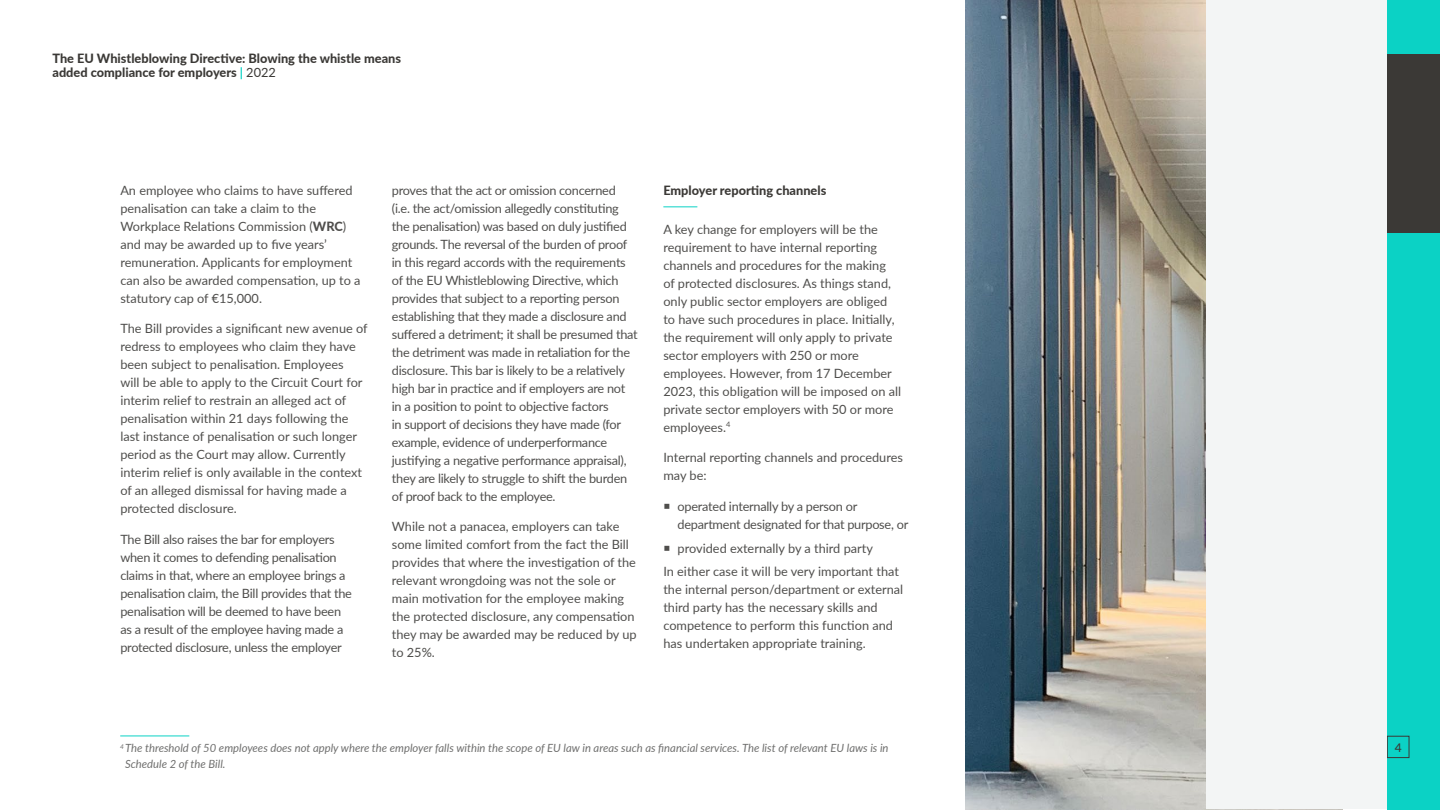
<style>
.page{position:relative;width:1440px;height:810px;background:#fff}
.page>*{position:absolute;margin:0;border:0;box-sizing:border-box;transform-origin:0 0}
.t1{font:12.75px/18px "Lato";letter-spacing:-.005em;color:#4f4e4c}
.t2{font:800 12.75px/14.2px "Lato";color:#3b3936}
.t3{font:500 12px "Lato";color:#3b3936}
.t4{font:italic 11.25px/15.8px "Lato";color:#6f6f6e}
.s1{font-weight:700;color:#0bd2c5}
.s2{font-weight:400}
.s3{font-weight:800}
</style>
<div class="page">
<div style="left:1388px;top:0;width:52px;height:810px;background:#0bd2c5"></div>
<img style="left:965px;top:0;width:377px;height:810px">
<svg style="left:663px;top:207px;width:35px;height:1px"></svg>
<hr style="left:120px;top:736px;width:69px;height:1px;background:#0bd2c5">
<div style="left:1388px;top:54px;width:52px;height:178px;background:#3b3936"></div>
<div style="left:1387px;top:736px;width:22px;height:22px;border:1px solid #3b3936"></div>
<div style="left:1206px;top:0;width:181px;height:809px;background:#f3f5f5"></div>
<p class="t2" style="left:52px;top:50px;width:350px">The EU Whistleblowing Directive: Blowing the whistle means added compliance for employers <span class="s1">|</span> <span class="s2">2022</span></p>
<p class="t1" style="left:120px;top:180px;width:242px">An employee who claims to have suffered penalisation can take a claim to the Workplace Relations Commission (<span class="s3">WRC</span>) and may be awarded up to five years’ remuneration. Applicants for employment can also be awarded compensation, up to a statutory cap of €15,000.</p>
<p class="t1" style="left:120px;top:319px;width:249px">The Bill provides a significant new avenue of redress to employees who claim they have been subject to penalisation. Employees<br>will be able to apply to the Circuit Court for interim relief to restrain an alleged act of penalisation within 21 days following the last instance of penalisation or such longer period as the Court may allow. Currently interim relief is only available in the context of an alleged dismissal for having made a protected disclosure.</p>
<p class="t1" style="left:120px;top:530px;width:233px">The Bill also raises the bar for employers when it comes to defending penalisation claims in that, where an employee brings a penalisation claim, the Bill provides that the penalisation will be deemed to have been as a result of the employee having made a protected disclosure, unless the employer</p>
<p class="t1" style="left:392px;top:180px;width:248px">proves that the act or omission concerned<br>(i.e. the act/omission allegedly constituting the penalisation) was based on duly justified grounds. The reversal of the burden of proof in this regard accords with the requirements of the EU Whistleblowing Directive, which provides that subject to a reporting person establishing that they made a disclosure and suffered a detriment; it shall be presumed that the detriment was made in retaliation for the disclosure. This bar is likely to be a relatively high bar in practice and if employers are not in a position to point to objective factors<br>in support of decisions they have made (for example, evidence of underperformance justifying a negative performance appraisal), they are likely to struggle to shift the burden of proof back to the employee.</p>
<p class="t1" style="left:392px;top:517px;width:246px">While not a panacea, employers can take some limited comfort from the fact the Bill provides that where the investigation of the relevant wrongdoing was not the sole or main motivation for the employee making the protected disclosure, any compensation they may be awarded may be reduced by up to 25%.</p>
<p class="t2" style="left:663px;top:182px;width:164px">Employer reporting channels</p>
<p class="t1" style="left:663px;top:219px;width:239px">A key change for employers will be the requirement to have internal reporting channels and procedures for the making<br>of protected disclosures. As things stand, only public sector employers are obliged to have such procedures in place. Initially, the requirement will only apply to private sector employers with 250 or more employees. However, from 17 December 2023, this obligation will be imposed on all private sector employers with 50 or more employees.<sup>4</sup></p>
<p class="t1" style="left:663px;top:448px;width:241px">Internal reporting channels and procedures may be:</p>
<p class="t1" style="left:678px;top:497px;width:232px">operated internally by a person or department designated for that purpose, or</p>
<p class="t1" style="left:663px;top:536px;width:237px;line-height:23.4px;text-indent:14px">provided externally by a third party<br>In either case it will be very important that</p>
<p class="t1" style="left:663px;top:580px;width:241px">the internal person/department or external third party has the necessary skills and competence to perform this function and has undertaken appropriate training.</p>
<p class="t4" style="left:125px;top:740px;width:765px;text-indent:-5px"><sup>4</sup> The threshold of 50 employees does not apply where the employer falls within the scope of EU law in areas such as financial services. The list of relevant EU laws is in<br>Schedule 2 of the Bill.</p>
<p class="t3" style="left:1395px;top:739px;width:8px">4</p>
</div>
